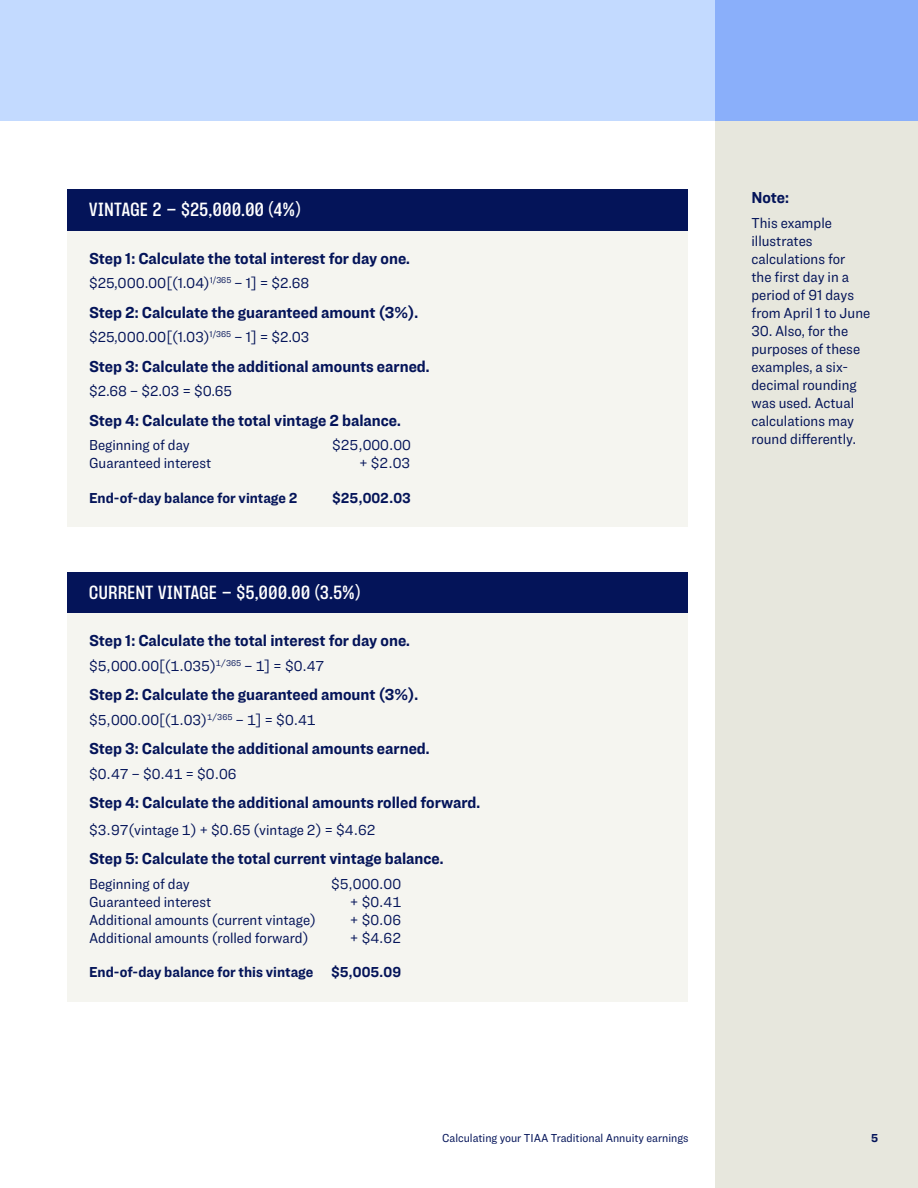
<style>
.page{position:relative;width:918px;height:1188px;background:#fff}
.page>*{position:absolute;margin:0;border:0;box-sizing:border-box;transform-origin:0 0}
.Box_headline{font:700 16.5px "Ringside Narrow";color:#041459}
.Parchment_box_headline{font:600 16.5px "TIAA Challenger";letter-spacing:.04em;color:#fff}
.Sidebar_head{font:700 16.5px "Ringside Narrow";color:#041459}
.Body_copy{font:15px/18px "Ringside Narrow";color:#041459}
.Body_copy-2{font:700 15px "Ringside Narrow";color:#041459}
.t1{font:12px "Ringside Narrow";color:#041459}
.t2{font:700 12px "Ringside Narrow";color:#041459}
</style>
<div class="page">
<div style="left:716px;top:119px;width:202px;height:1069px;background:#e7e7dd"></div>
<div style="left:0;top:0;width:918px;height:121px;background:#c3daff"></div>
<div style="left:716px;top:0;width:202px;height:121px;background:#8aaffa"></div>
<div style="left:68px;top:572px;width:620px;height:42px;background:#041459"></div>
<div style="left:68px;top:614px;width:620px;height:388px;background:#f5f5f0"></div>
<div style="left:68px;top:189px;width:620px;height:42px;background:#041459"></div>
<div style="left:68px;top:231px;width:620px;height:295px;background:#f5f5f0"></div>
<p class="Parchment_box_headline" style="left:89px;top:200px;width:213px">VINTAGE 2 – $25,000.00 (4%)</p>
<p class="Box_headline" style="left:89px;top:246px;width:322px">Step 1: Calculate the total interest for day one.</p>
<p class="Body_copy" style="left:89px;top:274px;width:222px">$25,000.00[(1.04)<sup>1/365</sup> – 1] = $2.68</p>
<p class="Box_headline" style="left:89px;top:300px;width:331px">Step 2: Calculate the guaranteed amount (3%).</p>
<p class="Body_copy" style="left:89px;top:328px;width:222px">$25,000.00[(1.03)<sup>1/365</sup> – 1] = $2.03</p>
<p class="Box_headline" style="left:89px;top:354px;width:342px">Step 3: Calculate the additional amounts earned.</p>
<p class="Body_copy" style="left:89px;top:382px;width:145px">$2.68 – $2.03 = $0.65</p>
<p class="Box_headline" style="left:89px;top:408px;width:313px">Step 4: Calculate the total vintage 2 balance.</p>
<p class="Body_copy" style="left:89px;top:436px;width:102px">Beginning of day</p>
<p class="Body_copy" style="left:332px;top:436px;width:80px">$25,000.00</p>
<p class="Body_copy" style="left:89px;top:454px;width:124px">Guaranteed interest</p>
<p class="Body_copy" style="left:359px;top:454px;width:53px">+ $2.03</p>
<p class="Body_copy-2" style="left:89px;top:487px;width:210px">End-of-day balance for vintage 2</p>
<p class="Body_copy-2" style="left:332px;top:487px;width:80px">$25,002.03</p>
<p class="Parchment_box_headline" style="left:89px;top:582px;width:273px">CURRENT VINTAGE – $5,000.00 (3.5%)</p>
<p class="Box_headline" style="left:89px;top:629px;width:322px">Step 1: Calculate the total interest for day one.</p>
<p class="Body_copy" style="left:89px;top:657px;width:237px">$5,000.00[(1.035)<sup>1/365</sup> – 1] = $0.47</p>
<p class="Box_headline" style="left:89px;top:683px;width:331px">Step 2: Calculate the guaranteed amount (3%).</p>
<p class="Body_copy" style="left:89px;top:711px;width:228px">$5,000.00[(1.03)<sup>1/365</sup> – 1] = $0.41</p>
<p class="Box_headline" style="left:89px;top:737px;width:342px">Step 3: Calculate the additional amounts earned.</p>
<p class="Body_copy" style="left:89px;top:765px;width:149px">$0.47 – $0.41 = $0.06</p>
<p class="Box_headline" style="left:89px;top:791px;width:393px">Step 4: Calculate the additional amounts rolled forward.</p>
<p class="Body_copy" style="left:89px;top:820px;width:288px">$3.97(vintage 1) + $0.65 (vintage 2) = $4.62</p>
<p class="Box_headline" style="left:89px;top:846px;width:356px">Step 5: Calculate the total current vintage balance.</p>
<p class="Body_copy" style="left:89px;top:874px;width:102px">Beginning of day</p>
<p class="Body_copy" style="left:331px;top:874px;width:72px">$5,000.00</p>
<p class="Body_copy" style="left:89px;top:892px;width:124px">Guaranteed interest</p>
<p class="Body_copy" style="left:350px;top:892px;width:53px">+ $0.41</p>
<p class="Body_copy" style="left:89px;top:910px;width:228px">Additional amounts (current vintage)</p>
<p class="Body_copy" style="left:350px;top:910px;width:53px">+ $0.06</p>
<p class="Body_copy" style="left:89px;top:928px;width:221px">Additional amounts (rolled forward)</p>
<p class="Body_copy" style="left:350px;top:928px;width:53px">+ $4.62</p>
<p class="Body_copy-2" style="left:89px;top:961px;width:313px">End-of-day balance for this vintage $5,005.09</p>
<p class="Sidebar_head" style="left:751px;top:185px;width:39px">Note:</p>
<p class="Body_copy" style="left:751px;top:213px;width:120px">This example illustrates calculations for<br>the first day in a period of 91 days from April 1 to June</p>
<p class="Body_copy" style="left:751px;top:321px;width:110px">30. Also, for the purposes of these examples, a six&shy;decimal rounding was used. Actual calculations may round differently.</p>
<p class="t1" style="left:442px;top:1130px;width:248px">Calculating your TIAA Traditional Annuity earnings</p>
<p class="t2" style="left:871px;top:1129px;width:8px">5</p>
</div>
